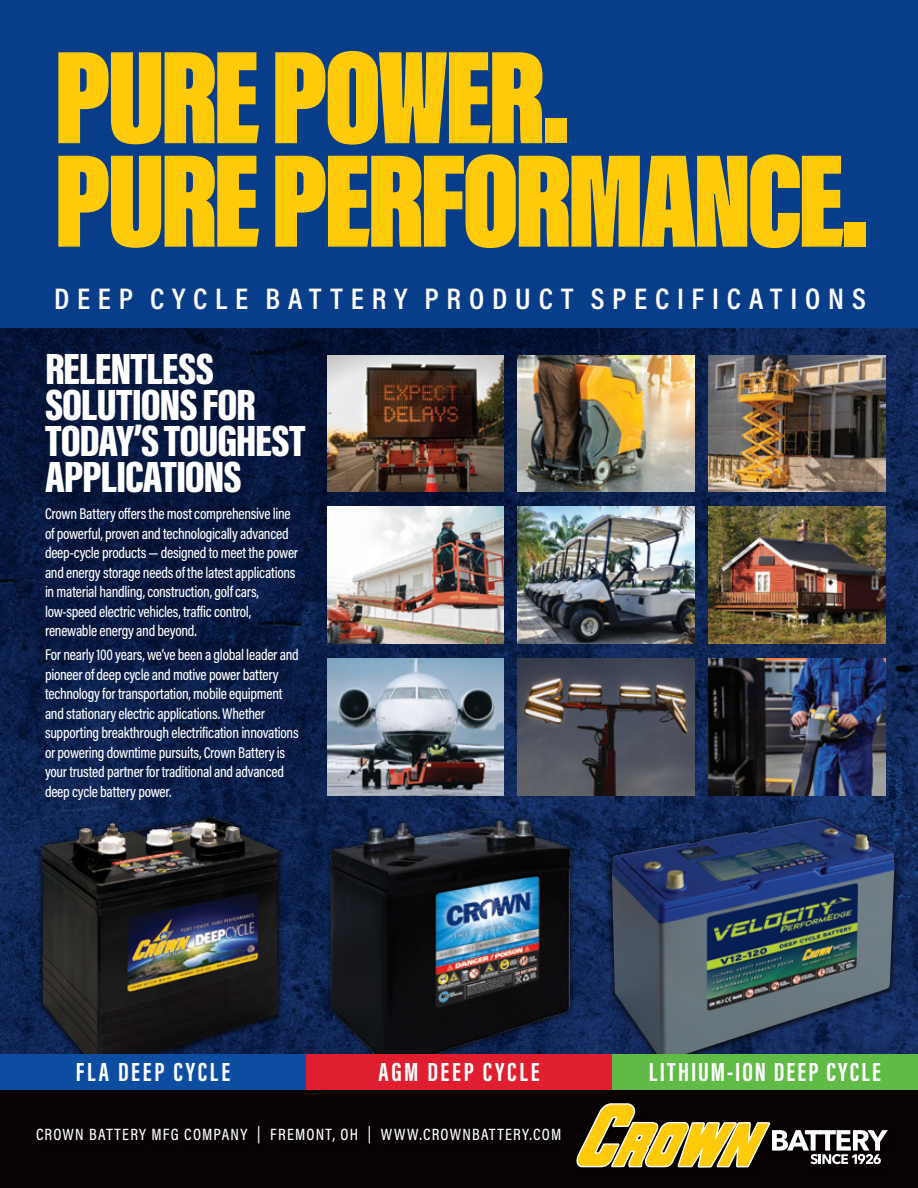
<style>
.page{position:relative;width:918px;height:1188px;background:#fff}
.page>*{position:absolute;margin:0;border:0;box-sizing:border-box;transform-origin:0 0}
.t1{font:900 136.5px/103.5px "Acumin Pro Extra Cond";letter-spacing:-.035em;color:#feca0a}
.t2{font:900 45px/36px "Acumin Pro Extra Cond";letter-spacing:-.02em;color:#fff;scale:1.1 1}
.t3{font:600 30px "Acumin Pro Cond";letter-spacing:.26em;color:#fff}
.t4{font:700 27px "Acumin Pro Extra Cond";letter-spacing:.09em;color:#fff}
.t5{font:500 16.5px "Acumin Pro Cond";letter-spacing:.07em;color:#fff}
.t6{font:500 15.75px/19.5px "Acumin Pro Cond";letter-spacing:-.015em;color:#fff;scale:.95 1}
</style>
<div class="page">
<img style="left:0;top:328px;width:918px;height:726px">
<div style="left:35px;top:812px;width:251px;height:266px;background:#080302;opacity:.8"></div>
<img style="left:42px;top:817px;width:237px;height:237px">
<div style="left:325px;top:815px;width:252px;height:260px;background:#080302;opacity:.8"></div>
<img style="left:328px;top:811px;width:245px;height:243px">
<div style="left:606px;top:814px;width:295px;height:254px;background:#080302;opacity:.8"></div>
<img style="left:612px;top:819px;width:283px;height:235px">
<div style="left:0;top:0;width:918px;height:328px;background:#083e89"></div>
<img style="left:327px;top:355px;width:177px;height:137px">
<img style="left:327px;top:507px;width:177px;height:137px">
<img style="left:327px;top:659px;width:177px;height:137px">
<img style="left:518px;top:355px;width:177px;height:137px">
<img style="left:518px;top:507px;width:177px;height:137px">
<img style="left:518px;top:659px;width:177px;height:137px">
<img style="left:709px;top:355px;width:177px;height:137px">
<img style="left:709px;top:507px;width:177px;height:137px">
<img style="left:709px;top:659px;width:177px;height:137px">
<div style="left:306px;top:1054px;width:306px;height:37px;background:#df1e30"></div>
<div style="left:612px;top:1054px;width:306px;height:37px;background:#60bb46"></div>
<div style="left:0;top:1054px;width:306px;height:37px;background:#0d4da1"></div>
<div style="left:0;top:1091px;width:918px;height:97px;background:#080302"></div>
<div style="left:35px;top:1124px;width:532px;height:26px;background:#000"></div>
<svg style="left:576px;top:1103px;width:312px;height:65px"></svg>
<h1 class="t1" style="left:54px;top:45px;width:817px">PURE POWER.<br>PURE PERFORMANCE.</h1>
<h3 class="t3" style="left:54px;top:279px;width:813px">DEEP CYCLE BATTERY PRODUCT SPECIFICATIONS</h3>
<h2 class="t2" style="left:45px;top:351px;width:238px">RELENTLESS<br>SOLUTIONS FOR<br>TODAY’S TOUGHEST<br>APPLICATIONS</h2>
<p class="t6" style="left:45px;top:504px;width:268px">Crown Battery offers the most comprehensive line of powerful, proven and technologically advanced deep-cycle products — designed to meet the power and energy storage needs of the latest applications in material handling, construction, golf cars, low-speed electric vehicles, traffic control, renewable energy and beyond.</p>
<p class="t6" style="left:45px;top:645px;width:269px">For nearly 100 years, we’ve been a global leader and pioneer of deep cycle and motive power battery technology for transportation, mobile equipment and stationary electric applications. Whether supporting breakthrough electrification innovations or powering downtime pursuits, Crown Battery is your trusted partner for traditional and advanced deep cycle battery power.</p>
<h3 class="t4" style="left:76px;top:1056px;width:156px">FLA DEEP CYCLE</h3>
<h3 class="t4" style="left:378px;top:1056px;width:163px">AGM DEEP CYCLE</h3>
<h3 class="t4" style="left:649px;top:1056px;width:234px">LITHIUM-ION DEEP CYCLE</h3>
<p class="t5" style="left:36px;top:1124px;width:527px">CROWN BATTERY MFG COMPANY | FREMONT, OH | WWW.CROWNBATTERY.COM</p>
</div>
